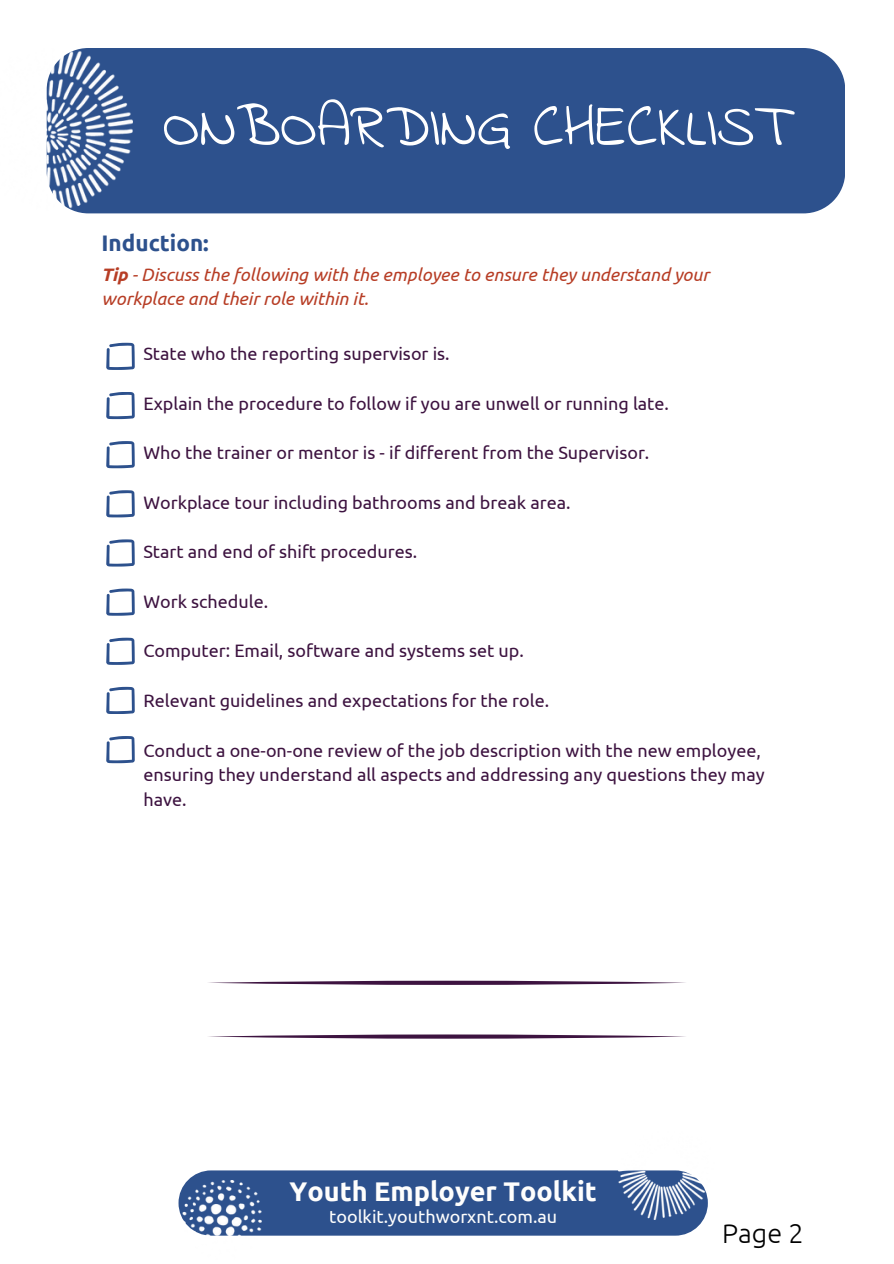
<style>
.page{position:relative;width:894px;height:1264px;background:#fff}
.page>*{position:absolute;margin:0;border:0;box-sizing:border-box;transform-origin:0 0}
.t1{font:60px "Indie Flower";color:#fff}
.t2{font:700 27px "Ubuntu";color:#fefefd}
.t3{font:300 27px "Ubuntu";color:#000}
.t4{font:700 22.5px "Ubuntu";color:#2d518d}
.t5{font:18px/24.8px "Ubuntu";color:#3d1340}
.t6{font:italic 18px/24.8px "Ubuntu";color:#b73d25}
.t7{font:18px "Ubuntu";color:#fefefd}
.s1{font-weight:700}
</style>
<div class="page">
<svg style="left:206px;top:980px;width:480px;height:4px;fill:#3d1340"></svg>
<svg style="left:206px;top:1034px;width:480px;height:4px;background:#6f5071"></svg>
<div style="left:72px;top:48px;width:772px;height:165px;background:#2d518d"></div>
<img style="left:46px;top:48px;width:87px;height:162px">
<svg style="left:106px;top:343px;width:29px;height:27px"></svg>
<svg style="left:106px;top:392px;width:29px;height:27px"></svg>
<svg style="left:106px;top:441px;width:29px;height:27px"></svg>
<svg style="left:106px;top:490px;width:29px;height:27px"></svg>
<svg style="left:106px;top:539px;width:29px;height:27px"></svg>
<svg style="left:106px;top:588px;width:29px;height:27px"></svg>
<svg style="left:106px;top:637px;width:29px;height:28px"></svg>
<svg style="left:106px;top:687px;width:29px;height:27px"></svg>
<svg style="left:106px;top:736px;width:29px;height:27px"></svg>
<div style="left:178px;top:1170px;width:529px;height:65px;background:#2d518d;border-radius:33px"></div>
<img style="left:618px;top:1170px;width:90px;height:49px">
<img style="left:183px;top:1180px;width:78px;height:56px">
<h4 class="t1" style="left:163px;top:87px;width:628px">ONBOARDING CHECKLIST</h4>
<p class="t4" style="left:101px;top:230px;width:109px">Induction:</p>
<p class="t6" style="left:101px;top:261px;width:609px"><span class="s1">Tip</span> - Discuss the following with the employee to ensure they understand your workplace and their role within it.</p>
<p class="t5" style="left:143px;top:341px;width:308px">State who the reporting supervisor is.</p>
<p class="t5" style="left:143px;top:391px;width:527px">Explain the procedure to follow if you are unwell or running late.</p>
<p class="t5" style="left:143px;top:440px;width:507px">Who the trainer or mentor is - if different from the Supervisor.</p>
<p class="t5" style="left:143px;top:490px;width:428px">Workplace tour including bathrooms and break area.</p>
<p class="t5" style="left:143px;top:539px;width:275px">Start and end of shift procedures.</p>
<p class="t5" style="left:143px;top:589px;width:126px">Work schedule.</p>
<p class="t5" style="left:143px;top:638px;width:382px">Computer: Email, software and systems set up.</p>
<p class="t5" style="left:143px;top:688px;width:407px">Relevant guidelines and expectations for the role.</p>
<p class="t5" style="left:143px;top:737px;width:622px">Conduct a one-on-one review of the job description with the new employee, ensuring they understand all aspects and addressing any questions they may have.</p>
<h3 class="t2" style="left:289px;top:1175px;width:309px">Youth Employer Toolkit</h3>
<p class="t7" style="left:329px;top:1206px;width:229px">toolkit.youthworxnt.com.au</p>
<p class="t3" style="left:722px;top:1217px;width:83px">Page 2</p>
</div>
